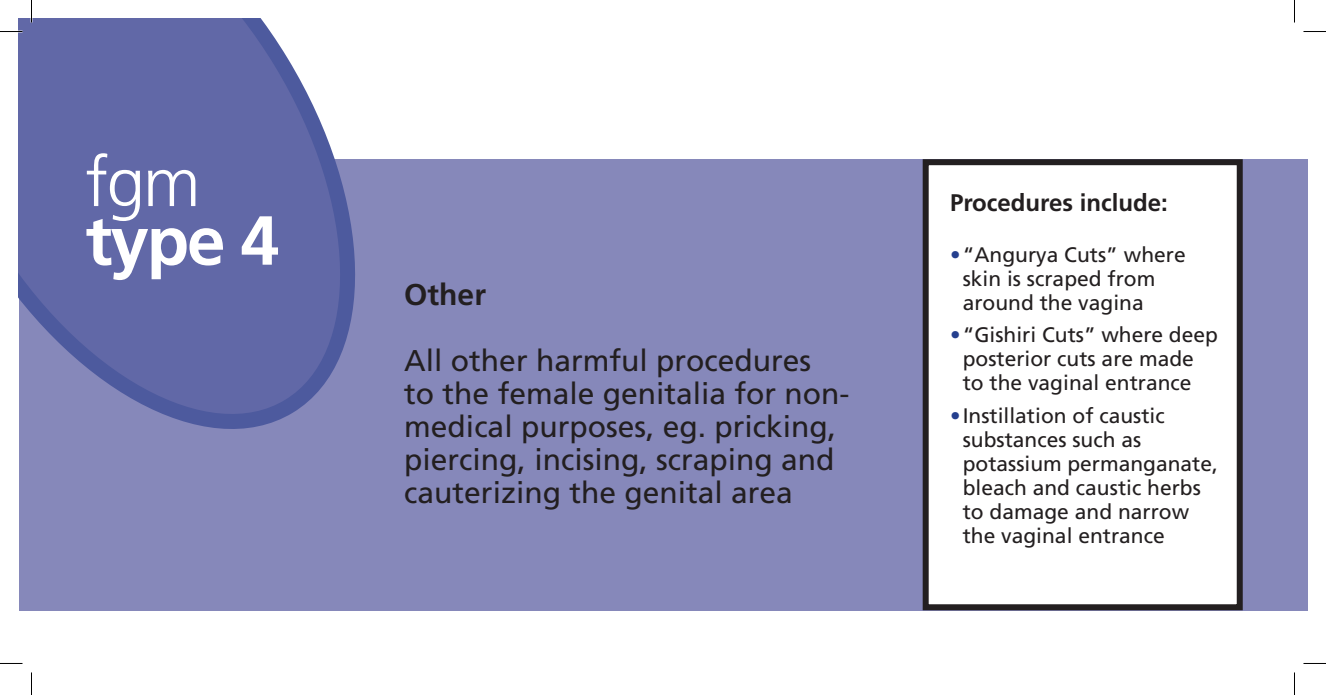
<style>
.page{position:relative;width:1326px;height:695px;background:#fff}
.page>*{position:absolute;margin:0;border:0;box-sizing:border-box;transform-origin:0 0}
.t1{font:700 69.3px "Frutiger";color:#fff}
.t2{font:300 69.3px "Frutiger";color:#fff}
.t3{font:30px/33px "Frutiger";color:#231f20}
.t4{font:700 30px "Frutiger";color:#231f20}
.t5{font:700 24px "Frutiger";color:#231f20}
.t6{font:21px/24px "Frutiger";color:#231f20}
.s1{color:#253f8e}
</style>
<div class="page">
<div style="left:19px;top:159px;width:1288px;height:451px;background:#8688ba"></div>
<svg style="left:19px;top:19px;width:336px;height:410px"></svg>
<div style="left:926px;top:162px;width:314px;height:445px;background:#fff"></div>
<div style="left:923px;top:159px;width:320px;height:451px;border:6px solid #231f20"></div>
<svg style="left:0;top:31px;width:22px;height:1px"></svg>
<svg style="left:1303px;top:31px;width:23px;height:1px"></svg>
<svg style="left:0;top:663px;width:22px;height:1px"></svg>
<svg style="left:1303px;top:663px;width:23px;height:1px"></svg>
<svg style="left:31px;top:0;width:1px;height:23px"></svg>
<svg style="left:31px;top:672px;width:1px;height:22px"></svg>
<svg style="left:1294px;top:0;width:1px;height:23px"></svg>
<svg style="left:1294px;top:672px;width:1px;height:22px"></svg>
<h1 class="t2" style="left:86px;top:143px;width:117px">fgm</h1>
<h1 class="t1" style="left:86px;top:200px;width:195px">type 4</h1>
<h2 class="t4" style="left:404px;top:276px;width:83px">Other</h2>
<h2 class="t3" style="left:404px;top:343px;width:447px">All other harmful procedures<br>to the female genitalia for non&shy;medical purposes, eg. pricking, piercing, incising, scraping and cauterizing the genital area</h2>
<p class="t5" style="left:950px;top:188px;width:219px">Procedures include:</p>
<p class="t6" style="left:963px;top:242px;width:224px;text-indent:-13px"><span class="s1">•</span>“Angurya Cuts” where skin is scraped from around the vagina</p>
<p class="t6" style="left:963px;top:322px;width:257px;text-indent:-13px"><span class="s1">•</span>“Gishiri Cuts” where deep posterior cuts are made to the vaginal entrance</p>
<p class="t6" style="left:963px;top:403px;width:257px;text-indent:-13px"><span class="s1">•</span>Instillation of caustic substances such as potassium permanganate, bleach and caustic herbs to damage and narrow the vaginal entrance</p>
</div>
